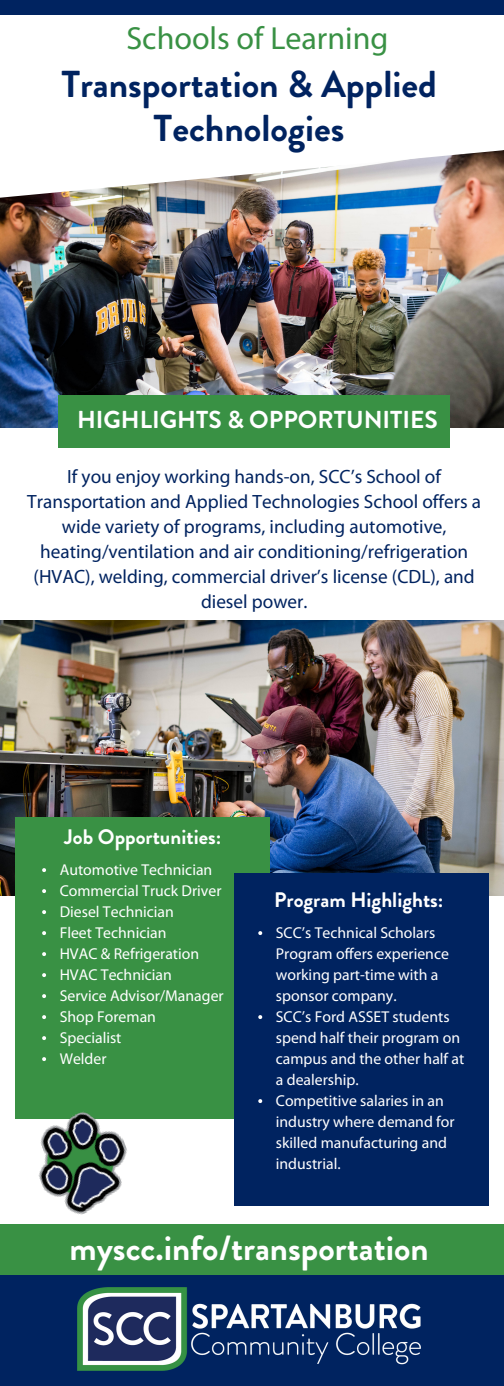
<style>
.page{position:relative;width:504px;height:1386px;background:#fff}
.page>*{position:absolute;margin:0;border:0;box-sizing:border-box;transform-origin:0 0}
.t1{font:700 37.45px/44.6px "Brandon Grotesque";color:#002360;text-align:center}
.t2{font:700 35px "Brandon Grotesque";color:#fff}
.t3{font:32.02px "Myriad Pro";color:#399144}
.t4{font:700 24.5px "Brandon Grotesque";color:#fff}
.t5{font:700 21px "Brandon Grotesque";color:#fff}
.t6{font:19.25px/24.8px "Myriad Pro";color:#002360;text-align:center}
.t7{font:15.75px/21px "Myriad Pro";color:#fff}
</style>
<div class="page">
<img style="left:0;top:198px;width:504px;height:229px">
<div style="left:0;top:1224px;width:504px;height:141px;background:#399144"></div>
<div style="left:0;top:1275px;width:504px;height:111px;background:#002360"></div>
<img style="left:0;top:150px;width:504px;height:48px">
<img style="left:78px;top:1288px;width:342px;height:82px">
<div style="left:59px;top:395px;width:391px;height:53px;background:#399144"></div>
<div style="left:0;top:0;width:504px;height:14px;background:#002360"></div>
<img style="left:0;top:620px;width:504px;height:276px">
<div style="left:16px;top:817px;width:254px;height:302px;background:#399144"></div>
<div style="left:234px;top:873px;width:254px;height:332px;background:#002360"></div>
<img style="left:38px;top:1111px;width:89px;height:104px">
<svg style="left:258px;top:931px;width:4px;height:4px"></svg>
<svg style="left:258px;top:1015px;width:4px;height:4px"></svg>
<svg style="left:258px;top:1099px;width:4px;height:4px"></svg>
<svg style="left:42px;top:868px;width:4px;height:4px"></svg>
<svg style="left:42px;top:889px;width:4px;height:4px"></svg>
<svg style="left:42px;top:910px;width:4px;height:4px"></svg>
<svg style="left:42px;top:931px;width:4px;height:4px"></svg>
<svg style="left:42px;top:952px;width:4px;height:4px"></svg>
<svg style="left:42px;top:973px;width:4px;height:4px"></svg>
<svg style="left:42px;top:994px;width:4px;height:4px"></svg>
<svg style="left:42px;top:1015px;width:4px;height:4px"></svg>
<svg style="left:42px;top:1036px;width:4px;height:4px"></svg>
<svg style="left:42px;top:1057px;width:4px;height:4px"></svg>
<p class="t3" style="left:127px;top:25px;width:263px">Schools of Learning</p>
<p class="t1" style="left:61px;top:62px;width:377px">Transportation &amp; Applied<br>Technologies</p>
<p class="t4" style="left:77px;top:403px;width:362px">HIGHLIGHTS &amp; OPPORTUNITIES</p>
<p class="t6" style="left:27px;top:466px;width:455px">If you enjoy working hands-on, SCC’s School of Transportation and Applied Technologies School offers a wide variety of programs, including automotive, heating/ventilation and air conditioning/refrigeration (HVAC), welding, commercial driver’s license (CDL), and diesel power.</p>
<p class="t5" style="left:64px;top:822px;width:159px">Job Opportunities:</p>
<p class="t7" style="left:60px;top:860px;width:154px">Automotive Technician</p>
<p class="t7" style="left:60px;top:881px;width:163px">Commercial Truck Driver</p>
<p class="t7" style="left:60px;top:902px;width:116px">Diesel Technician</p>
<p class="t7" style="left:60px;top:923px;width:108px">Fleet Technician</p>
<p class="t7" style="left:60px;top:944px;width:141px">HVAC &amp; Refrigeration</p>
<p class="t7" style="left:60px;top:965px;width:114px">HVAC Technician</p>
<p class="t7" style="left:60px;top:986px;width:166px">Service Advisor/Manager</p>
<p class="t7" style="left:60px;top:1007px;width:98px">Shop Foreman</p>
<p class="t7" style="left:60px;top:1028px;width:63px">Specialist</p>
<p class="t7" style="left:60px;top:1049px;width:48px">Welder</p>
<p class="t5" style="left:274px;top:885px;width:171px">Program Highlights:</p>
<p class="t7" style="left:276px;top:923px;width:175px">SCC’s Technical Scholars<br>Program offers experience working part-time with a sponsor company.</p>
<p class="t7" style="left:276px;top:1007px;width:190px">SCC’s Ford ASSET students spend half their program on campus and the other half at a dealership.</p>
<p class="t7" style="left:276px;top:1091px;width:180px">Competitive salaries in an industry where demand for skilled manufacturing and industrial.</p>
<p class="t2" style="left:69px;top:1224px;width:361px">myscc.info/transportation</p>
</div>
